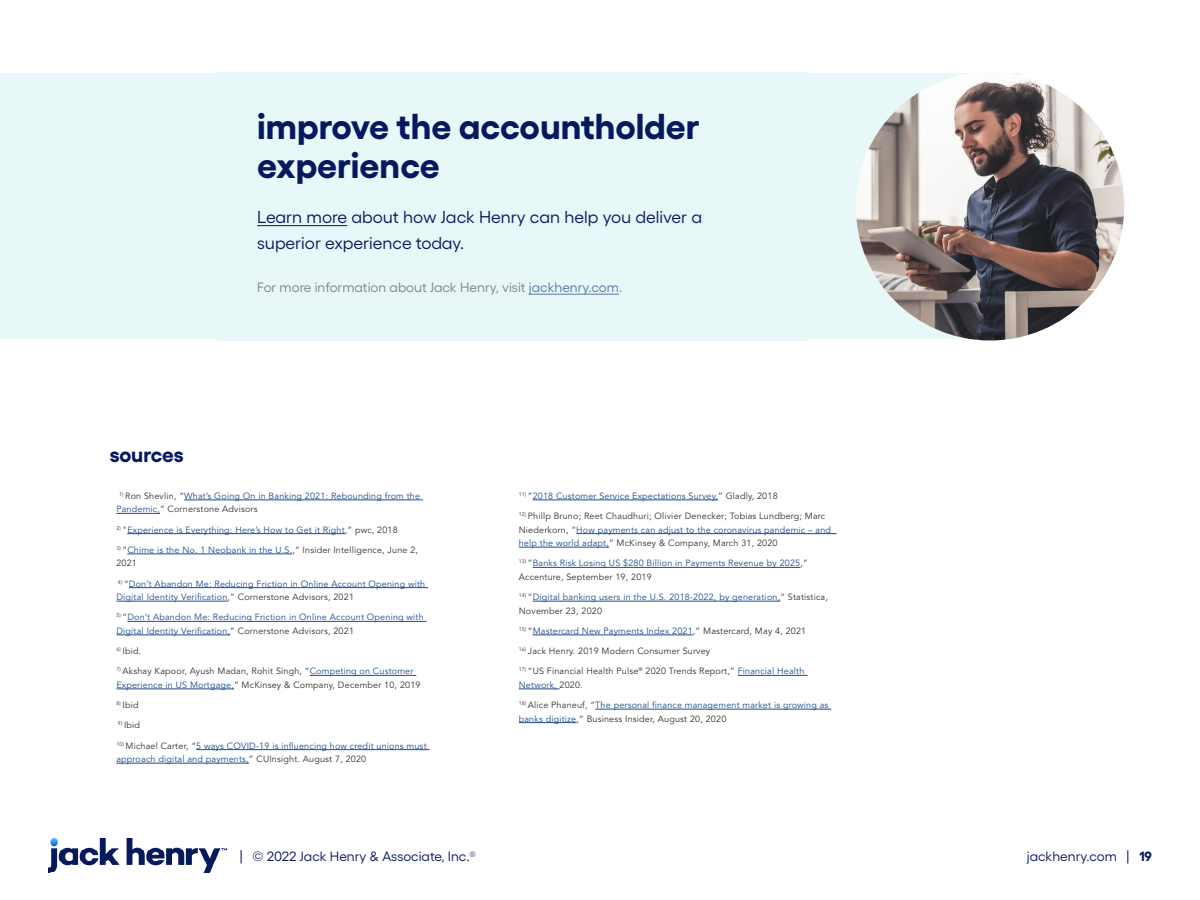
<style>
.page{position:relative;width:1200px;height:900px;background:#fff}
.page>*{position:absolute;margin:0;border:0;box-sizing:border-box;transform-origin:0 0}
.CTA_Heading{font:700 36px/39px "Gellix";color:#06185f}
.HEADLINE{font:700 21px "Gellix";letter-spacing:-.005em;color:#06185f}
.CTA_Content{font:17.25px/25.5px "Gellix";color:#06185f}
.CTA_Boilerplate{font:13.5px "Gellix";color:#818386}
.t1{font:13.5px "Gellix";color:#06185f}
.t2{font:9px/13.5px "Avenir LT Std";letter-spacing:.02em;color:#1c4b8e}
.t3{font:9px/13.5px "Avenir LT Std";letter-spacing:.02em;color:#313133}
.t4{font:7.8px "Gellix";color:#06185f}
.s1{color:#5578ab}
.s2{color:#313133}
.s3{color:#1c4b8e}
.s4{font-weight:700}
</style>
<div class="page">
<img style="left:48px;top:839px;width:178px;height:34px">
<div style="left:0;top:73px;width:1021px;height:266px;background:#e8f7f7"></div>
<div style="left:217px;top:72px;width:590px;height:268px;background:#e8f7f7"></div>
<hr style="left:257px;top:225px;width:90px;height:1px;background:#06185f">
<hr style="left:529px;top:294px;width:90px;height:1px;background:#5578ab">
<img style="left:856px;top:72px;width:268px;height:268px;border-radius:134px">
<hr style="left:184px;top:500px;width:239px;height:1px;background:#1c4b8e">
<hr style="left:116px;top:513px;width:44px;height:1px;background:#1c4b8e">
<hr style="left:127px;top:533px;width:218px;height:1px;background:#1c4b8e">
<hr style="left:127px;top:554px;width:165px;height:1px;background:#1c4b8e">
<hr style="left:129px;top:587px;width:299px;height:1px;background:#1c4b8e">
<hr style="left:116px;top:601px;width:112px;height:1px;background:#1c4b8e">
<hr style="left:127px;top:621px;width:300px;height:1px;background:#1c4b8e">
<hr style="left:116px;top:635px;width:114px;height:1px;background:#1c4b8e">
<hr style="left:310px;top:675px;width:106px;height:1px;background:#1c4b8e">
<hr style="left:116px;top:689px;width:118px;height:1px;background:#1c4b8e">
<hr style="left:196px;top:749px;width:234px;height:1px;background:#1c4b8e">
<hr style="left:116px;top:763px;width:133px;height:1px;background:#1c4b8e">
<hr style="left:533px;top:500px;width:185px;height:1px;background:#1c4b8e">
<hr style="left:576px;top:533px;width:261px;height:1px;background:#1c4b8e">
<hr style="left:519px;top:547px;width:90px;height:1px;background:#1c4b8e">
<hr style="left:533px;top:567px;width:267px;height:1px;background:#1c4b8e">
<hr style="left:533px;top:601px;width:247px;height:1px;background:#1c4b8e">
<hr style="left:533px;top:635px;width:160px;height:1px;background:#1c4b8e">
<hr style="left:738px;top:675px;width:69px;height:1px;background:#1c4b8e">
<hr style="left:519px;top:689px;width:41px;height:1px;background:#1c4b8e">
<hr style="left:595px;top:709px;width:236px;height:1px;background:#1c4b8e">
<hr style="left:519px;top:722px;width:57px;height:1px;background:#1c4b8e">
<p class="HEADLINE" style="left:110px;top:438px;width:75px">sources</p>
<p class="CTA_Heading" style="left:257px;top:103px;width:444px">improve the accountholder experience</p>
<p class="CTA_Content" style="left:257px;top:203px;width:446px">Learn more about how Jack Henry can help you deliver a superior experience today.</p>
<p class="CTA_Boilerplate" style="left:257px;top:277px;width:366px">For more information about Jack Henry, visit <span class="s1">jackhenry.com</span>.</p>
<p class="t2" style="left:116px;top:489px;width:305px"><sup>1)</sup> <span class="s2">Ron Shevlin, “</span>What’s Going On in Banking 2021: Rebounding from the<br>Pandemic,<span class="s2">” Cornerstone Advisors</span></p>
<p class="t2" style="left:116px;top:523px;width:283px"><sup>2)</sup> <span class="s2">"</span>Experience is Everything: Here’s How to Get it Right<span class="s2">,” pwc, 2018</span></p>
<p class="t3" style="left:116px;top:543px;width:303px"><sup>3)</sup> “<span class="s3">Chime is the No. 1 Neobank in the U.S.</span>,” Insider Intelligence, June 2,<br>2021</p>
<p class="t2" style="left:116px;top:577px;width:310px"><sup>4)</sup> <span class="s2">“</span>Don’t Abandon Me: Reducing Friction in Online Account Opening with<br>Digital Identity Verification<span class="s2">,” Cornerstone Advisors, 2021</span></p>
<p class="t2" style="left:116px;top:611px;width:309px"><sup>5)</sup> <span class="s2">“</span>Don’t Abandon Me: Reducing Friction in Online Account Opening with<br>Digital Identity Verification,<span class="s2">” Cornerstone Advisors, 2021</span></p>
<p class="t3" style="left:116px;top:645px;width:26px"><sup>6)</sup> Ibid.</p>
<p class="t3" style="left:116px;top:665px;width:306px"><sup>7)</sup> Akshay Kapoor, Ayush Madan, Rohit Singh, “<span class="s3">Competing on Customer<br>Experience in US Mortgage,</span>” McKinsey &amp; Company, December 10, 2019</p>
<p class="t3" style="left:116px;top:699px;width:24px"><sup>8)</sup> Ibid</p>
<p class="t3" style="left:118px;top:719px;width:24px"><sup>9)</sup> Ibid</p>
<p class="t2" style="left:116px;top:739px;width:312px"><sup>10)</sup> <span class="s2">Michael Carter, “</span>5 ways COVID-19 is influencing how credit unions must approach digital and payments,<span class="s2">” CUInsight. August 7, 2020</span></p>
<p class="t2" style="left:519px;top:489px;width:260px"><sup>11)</sup> <span class="s2">”</span>2018 Customer Service Expectations Survey,<span class="s2">” Gladly, 2018</span></p>
<p class="t3" style="left:519px;top:510px;width:314px"><sup>12)</sup> Phillp Bruno; Reet Chaudhuri; Olivier Denecker; Tobias Lundberg; Marc<br>Niederkorn, “<span class="s3">How payments can adjust to the coronavirus pandemic – and help the world adapt,</span>” McKinsey &amp; Company, March 31, 2020</p>
<p class="t2" style="left:519px;top:557px;width:291px"><sup>13)</sup> <span class="s2">”</span>Banks Risk Losing US $280 Billion in Payments Revenue by 2025<span class="s2">,”<br>Accenture, September 19, 2019</span></p>
<p class="t2" style="left:519px;top:591px;width:311px"><sup>14)</sup> <span class="s2">“</span>Digital banking users in the U.S. 2018-2022, by generation,<span class="s2">” Statistica,<br>November 23, 2020</span></p>
<p class="t2" style="left:519px;top:624px;width:289px"><sup>15)</sup> <span class="s2">“</span>Mastercard New Payments Index 2021<span class="s2">,” Mastercard, May 4, 2021</span></p>
<p class="t3" style="left:519px;top:645px;width:193px"><sup>16)</sup> Jack Henry. 2019 Modern Consumer Survey</p>
<p class="t3" style="left:519px;top:665px;width:287px"><sup>17)</sup> “US Financial Health Pulse<sup>®</sup> 2020 Trends Report,” <span class="s3">Financial Health<br>Network,</span> 2020.</p>
<p class="t2" style="left:519px;top:699px;width:311px"><sup>18)</sup> <span class="s2">Alice Phaneuf, “</span>The personal finance management market is growing as banks digitize<span class="s2">,” Business Insider, August 20, 2020</span></p>
<h3 class="t1" style="left:240px;top:846px;width:231px">| © 2022 Jack Henry &amp; Associate, Inc.</h3>
<h3 class="t1" style="left:1027px;top:846px;width:127px">jackhenry.com | <span class="s4">19</span></h3>
<p class="t4" style="left:470px;top:848px;width:8px">®</p>
</div>
